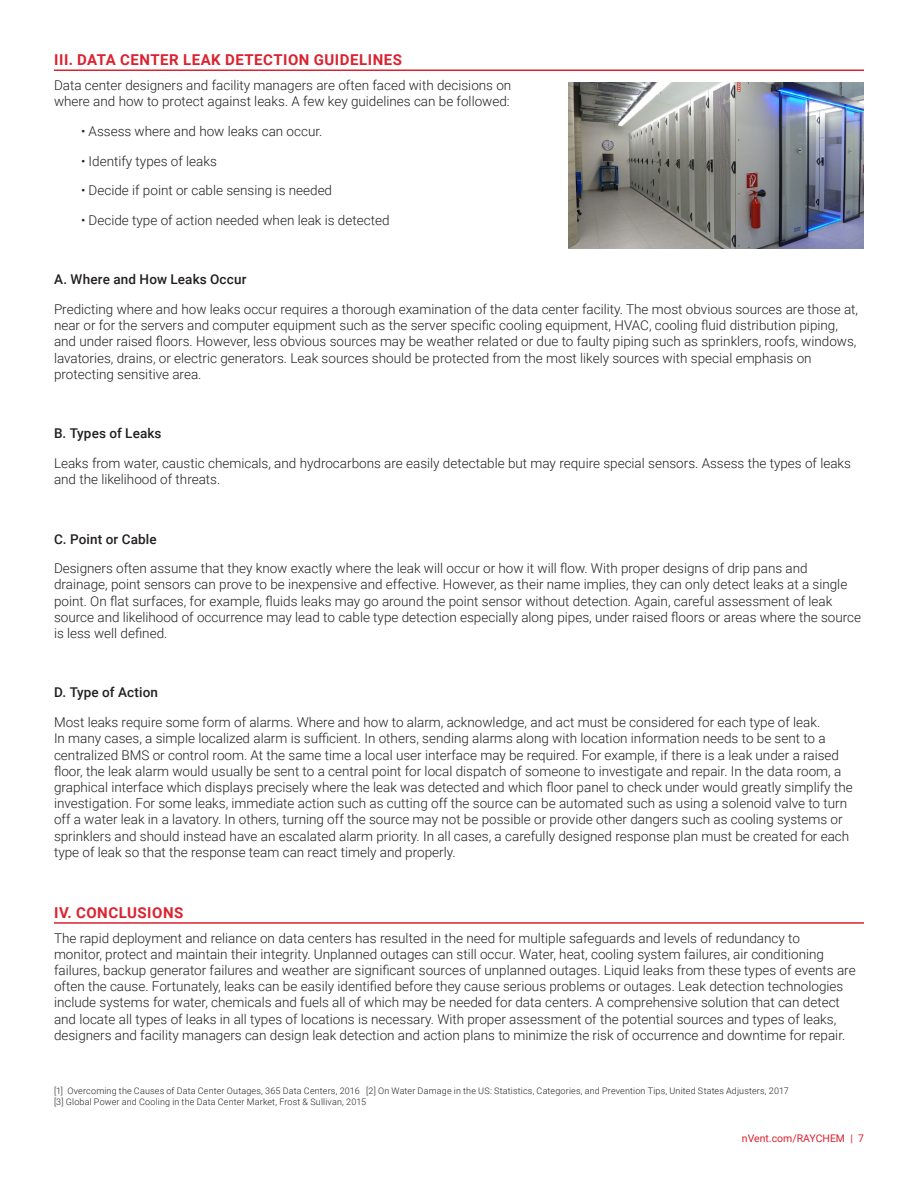
<style>
.page{position:relative;width:918px;height:1188px;background:#fff}
.page>*{position:absolute;margin:0;border:0;box-sizing:border-box;transform-origin:0 0}
.sub_heading__level_1{font:700 15px "Roboto";letter-spacing:.035em;color:#db2230}
.Roboto_Paragraph_Sty{font:300 13.5px/16.2px "Roboto";color:#231f20}
.Roboto_Paragraph_Sty-2{font:500 13.5px "Roboto";letter-spacing:.01em;color:#231f20}
.t1{font:10.5px "Roboto";color:#db2230}
.Roboto_Paragraph_Sty-3{font:300 9px/10.8px "Roboto";letter-spacing:.02em;color:#231f20}
</style>
<div class="page">
<hr style="left:54px;top:70px;width:810px;height:1px;background:#db2230">
<hr style="left:54px;top:922px;width:810px;height:2px;background:#db2230">
<img style="left:569px;top:82px;width:295px;height:166px">
<p class="sub_heading__level_1" style="left:54px;top:49px;width:349px">III. DATA CENTER LEAK DETECTION GUIDELINES</p>
<p class="Roboto_Paragraph_Sty" style="left:54px;top:77px;width:459px">Data center designers and facility managers are often faced with decisions on where and how to protect against leaks. A few key guidelines can be followed:</p>
<p class="Roboto_Paragraph_Sty" style="left:81px;top:122px;width:243px">• Assess where and how leaks can occur.</p>
<p class="Roboto_Paragraph_Sty" style="left:81px;top:152px;width:137px">• Identify types of leaks</p>
<p class="Roboto_Paragraph_Sty" style="left:81px;top:182px;width:253px">• Decide if point or cable sensing is needed</p>
<p class="Roboto_Paragraph_Sty" style="left:81px;top:212px;width:310px">• Decide type of action needed when leak is detected</p>
<p class="Roboto_Paragraph_Sty-2" style="left:54px;top:270px;width:194px">A. Where and How Leaks Occur</p>
<p class="Roboto_Paragraph_Sty" style="left:54px;top:301px;width:806px">Predicting where and how leaks occur requires a thorough examination of the data center facility. The most obvious sources are those at, near or for the servers and computer equipment such as the server specific cooling equipment, HVAC, cooling fluid distribution piping, and under raised floors. However, less obvious sources may be weather related or due to faulty piping such as sprinklers, roofs, windows, lavatories, drains, or electric generators. Leak sources should be protected from the most likely sources with special emphasis on protecting sensitive area.</p>
<p class="Roboto_Paragraph_Sty-2" style="left:54px;top:424px;width:109px">B. Types of Leaks</p>
<p class="Roboto_Paragraph_Sty" style="left:54px;top:455px;width:799px">Leaks from water, caustic chemicals, and hydrocarbons are easily detectable but may require special sensors. Assess the types of leaks and the likelihood of threats.</p>
<p class="Roboto_Paragraph_Sty-2" style="left:54px;top:529px;width:104px">C. Point or Cable</p>
<p class="Roboto_Paragraph_Sty" style="left:54px;top:560px;width:809px">Designers often assume that they know exactly where the leak will occur or how it will flow. With proper designs of drip pans and drainage, point sensors can prove to be inexpensive and effective. However, as their name implies, they can only detect leaks at a single point. On flat surfaces, for example, fluids leaks may go around the point sensor without detection. Again, careful assessment of leak source and likelihood of occurrence may lead to cable type detection especially along pipes, under raised floors or areas where the source is less well defined.</p>
<p class="Roboto_Paragraph_Sty-2" style="left:54px;top:683px;width:106px">D. Type of Action</p>
<p class="Roboto_Paragraph_Sty" style="left:54px;top:714px;width:800px">Most leaks require some form of alarms. Where and how to alarm, acknowledge, and act must be considered for each type of leak.<br>In many cases, a simple localized alarm is sufficient. In others, sending alarms along with location information needs to be sent to a centralized BMS or control room. At the same time a local user interface may be required. For example, if there is a leak under a raised floor, the leak alarm would usually be sent to a central point for local dispatch of someone to investigate and repair. In the data room, a graphical interface which displays precisely where the leak was detected and which floor panel to check under would greatly simplify the investigation. For some leaks, immediate action such as cutting off the source can be automated such as using a solenoid valve to turn off a water leak in a lavatory. In others, turning off the source may not be possible or provide other dangers such as cooling systems or sprinklers and should instead have an escalated alarm priority. In all cases, a carefully designed response plan must be created for each type of leak so that the response team can react timely and properly.</p>
<p class="sub_heading__level_1" style="left:54px;top:902px;width:131px">IV. CONCLUSIONS</p>
<p class="Roboto_Paragraph_Sty" style="left:54px;top:929px;width:803px">The rapid deployment and reliance on data centers has resulted in the need for multiple safeguards and levels of redundancy to<br>monitor, protect and maintain their integrity. Unplanned outages can still occur. Water, heat, cooling system failures, air conditioning failures, backup generator failures and weather are significant sources of unplanned outages. Liquid leaks from these types of events are often the cause. Fortunately, leaks can be easily identified before they cause serious problems or outages. Leak detection technologies include systems for water, chemicals and fuels all of which may be needed for data centers. A comprehensive solution that can detect and locate all types of leaks in all types of locations is necessary. With proper assessment of the potential sources and types of leaks, designers and facility managers can design leak detection and action plans to minimize the risk of occurrence and downtime for repair.</p>
<p class="Roboto_Paragraph_Sty-3" style="left:54px;top:1085px;width:736px">[1] Overcoming the Causes of Data Center Outages, 365 Data Centers, 2016 [2] On Water Damage in the US: Statistics, Categories, and Prevention Tips, United States Adjusters, 2017 [3] Global Power and Cooling in the Data Center Market, Frost &amp; Sullivan, 2015</p>
<p class="t1" style="left:742px;top:1131px;width:124px">nVent.com/RAYCHEM | 7</p>
</div>
